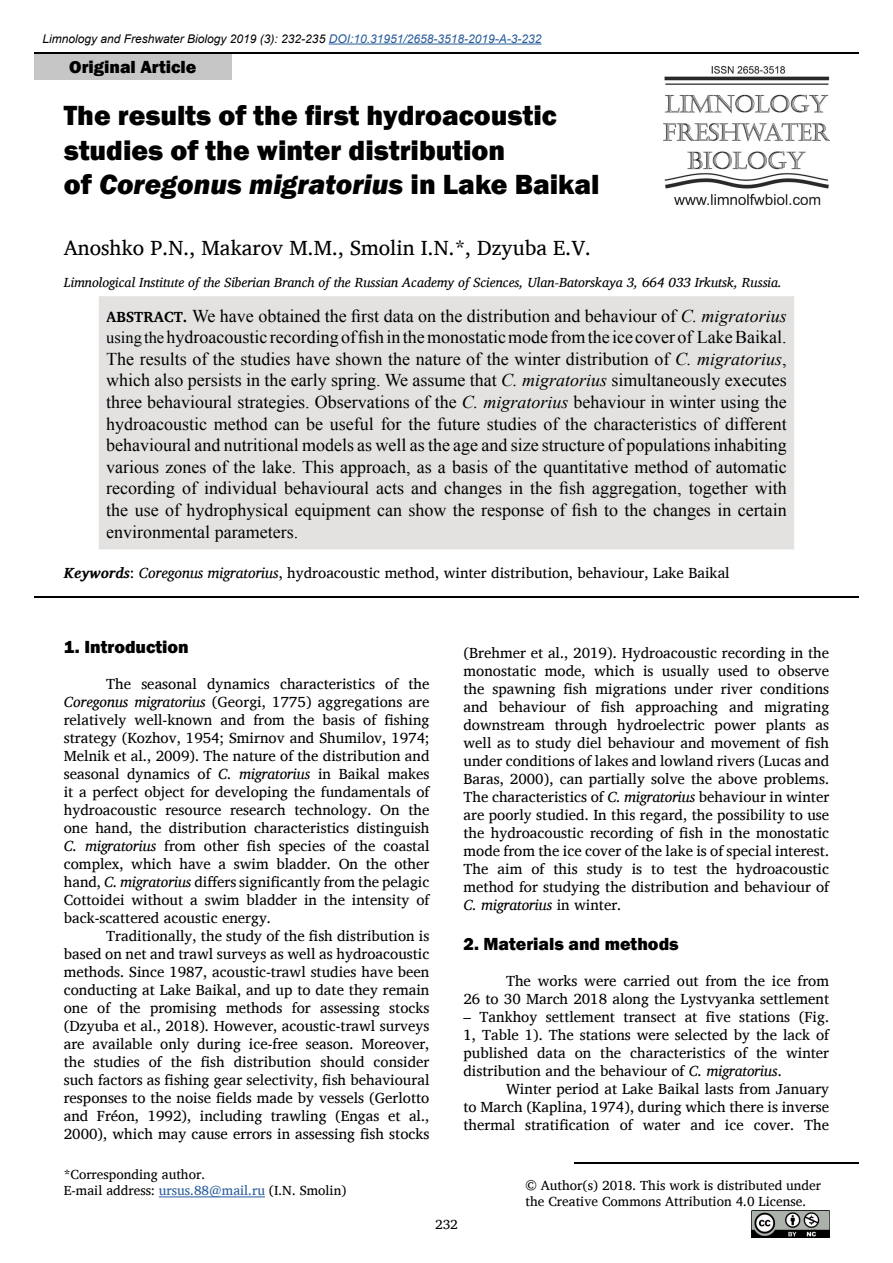
<style>
.page{position:relative;width:893px;height:1263px;background:#fff}
.page>*{position:absolute;margin:0;border:0;box-sizing:border-box;transform-origin:0 0}
.t1{font:800 28.5px/34.2px "Franklin Gothic";color:#000}
.t2{font:21px "Charis SIL";color:#000}
.t3{font:18px/21.6px "Times New Roman";color:#000;text-align:justify}
.t4{font:800 18px "Franklin Gothic";color:#000}
.t5{font:15px/18px "Charis SIL";color:#000;text-align:justify}
.t6{font:13.5px/16.2px "Charis SIL";color:#000}
.t7{font:italic 13.5px "Charis SIL";color:#000}
.t8{font:italic 12px "Arial";color:#000}
.s1{color:#275b9b}
.s2{font-style:italic}
.s3{font-family:"Charis SIL";font-weight:700;font-size:15px}
.s4{font-size:16.5px}
.s5{font-weight:700;font-style:italic}
</style>
<div class="page">
<hr style="left:34px;top:52px;width:825px;height:2px;background:#000">
<hr style="left:329px;top:44px;width:213px;height:1px;background:#275b9b">
<hr style="left:159px;top:1196px;width:106px;height:1px;background:#275b9b">
<img style="left:751px;top:1210px;width:78px;height:27px">
<div style="left:34px;top:54px;width:198px;height:26px;background:#c6c6c6"></div>
<div style="left:99px;top:296px;width:695px;height:254px;background:#e3e2e1"></div>
<hr style="left:34px;top:596px;width:825px;height:2px;background:#000">
<img style="left:663px;top:67px;width:166px;height:138px">
<hr style="left:574px;top:1162px;width:285px;height:1px;background:#000">
<p class="t8" style="left:43px;top:31px;width:500px">Limnology and Freshwater Biology 2019 (3): 232-235 <span class="s1">DOI:10.31951/2658-3518-2019-A-3-232</span></p>
<p class="t4" style="left:69px;top:55px;width:129px">Original Article</p>
<h1 class="t1" style="left:64px;top:99px;width:537px">The results of the first hydroacoustic studies of the winter distribution<br>of <span class="s2">Coregonus migratorius</span> in Lake Baikal</h1>
<h2 class="t2" style="left:64px;top:236px;width:529px">Anoshko P.N., Makarov M.M., Smolin I.N.*, Dzyuba E.V.</h2>
<p class="t7" style="left:64px;top:275px;width:720px">Limnological Institute of the Siberian Branch of the Russian Academy of Sciences, Ulan-Batorskaya 3, 664 033 Irkutsk, Russia.</p>
<p class="t3" style="left:106px;top:304px;width:682px"><span class="s3">ABSTRACT.</span> We have obtained the first data on the distribution and behaviour of <span class="s2">C. migratorius </span><span class="s4">using the</span> hydroacoustic recording of fish in the monostatic mode from the ice cover of Lake Baikal.<br>The results of the studies have shown the nature of the winter distribution of <span class="s2">C. migratorius</span>, which also persists in the early spring. We assume that <span class="s2">C. migratorius</span> simultaneously executes three behavioural strategies. Observations of the <span class="s2">C. migratorius</span> behaviour in winter using the hydroacoustic method can be useful for the future studies of the characteristics of different behavioural and nutritional models as well as the age and size structure of populations inhabiting various zones of the lake. This approach, as a basis of the quantitative method of automatic recording of individual behavioural acts and changes in the fish aggregation, together with the use of hydrophysical equipment can show the response of fish to the changes in certain environmental parameters.</p>
<p class="t5" style="left:64px;top:564px;width:667px"><span class="s5">Keywords</span>: <span class="s2">Coregonus migratorius</span>, hydroacoustic method, winter distribution, behaviour, Lake Baikal</p>
<p class="t4" style="left:64px;top:635px;width:127px">1. Introduction</p>
<p class="t5" style="left:64px;top:675px;width:367px;text-indent:43px">The seasonal dynamics characteristics of the <span class="s2">Coregonus migratorius</span> (Georgi, 1775) aggregations are relatively well-known and from the basis of fishing strategy (Kozhov, 1954; Smirnov and Shumilov, 1974; Melnik et al., 2009). The nature of the distribution and seasonal dynamics of <span class="s2">C. migratorius</span> in Baikal makes it a perfect object for developing the fundamentals of hydroacoustic resource research technology. On the one hand, the distribution characteristics distinguish <span class="s2">C. migratorius</span> from other fish species of the coastal complex, which have a swim bladder. On the other hand, <span class="s2">C. migratorius</span> differs significantly from the pelagic Cottoidei without a swim bladder in the intensity of back-scattered acoustic energy.</p>
<p class="t5" style="left:64px;top:927px;width:367px;text-indent:43px">Traditionally, the study of the fish distribution is based on net and trawl surveys as well as hydroacoustic methods. Since 1987, acoustic-trawl studies have been conducting at Lake Baikal, and up to date they remain one of the promising methods for assessing stocks (Dzyuba et al., 2018). However, acoustic-trawl surveys are available only during ice-free season. Moreover, the studies of the fish distribution should consider such factors as fishing gear selectivity, fish behavioural responses to the noise fields made by vessels (Gerlotto and Fréon, 1992), including trawling (Engas et al., 2000), which may cause errors in assessing fish stocks</p>
<p class="t6" style="left:64px;top:1166px;width:284px">*Corresponding author.<br>E-mail address: <span class="s1">ursus.88@mail.ru</span> (I.N. Smolin)</p>
<p class="t5" style="left:463px;top:644px;width:367px">(Brehmer et al., 2019). Hydroacoustic recording in the monostatic mode, which is usually used to observe the spawning fish migrations under river conditions and behaviour of fish approaching and migrating downstream through hydroelectric power plants as well as to study diel behaviour and movement of fish under conditions of lakes and lowland rivers (Lucas and Baras, 2000), can partially solve the above problems.<br>The characteristics of <span class="s2">C. migratorius</span> behaviour in winter are poorly studied. In this regard, the possibility to use the hydroacoustic recording of fish in the monostatic mode from the ice cover of the lake is of special interest.<br>The aim of this study is to test the hydroacoustic method for studying the distribution and behaviour of <span class="s2">C. migratorius</span> in winter.</p>
<p class="t4" style="left:463px;top:932px;width:217px">2. Materials and methods</p>
<p class="t5" style="left:463px;top:971px;width:367px;text-align:right">The works were carried out from the ice from<br>26 to 30 March 2018 along the Lystvyanka settlement</p>
<p class="t5" style="left:463px;top:1007px;width:367px">– Tankhoy settlement transect at five stations (Fig.<br>1, Table 1). The stations were selected by the lack of published data on the characteristics of the winter distribution and the behaviour of <span class="s2">C. migratorius</span>.</p>
<p class="t5" style="left:463px;top:1079px;width:367px;text-indent:43px">Winter period at Lake Baikal lasts from January to March (Kaplina, 1974), during which there is inverse thermal stratification of water and ice cover. The</p>
<p class="t6" style="left:526px;top:1177px;width:297px">© Author(s) 2018. This work is distributed under the Creative Commons Attribution 4.0 License.</p>
<p class="t6" style="left:435px;top:1216px;width:24px">232</p>
</div>
